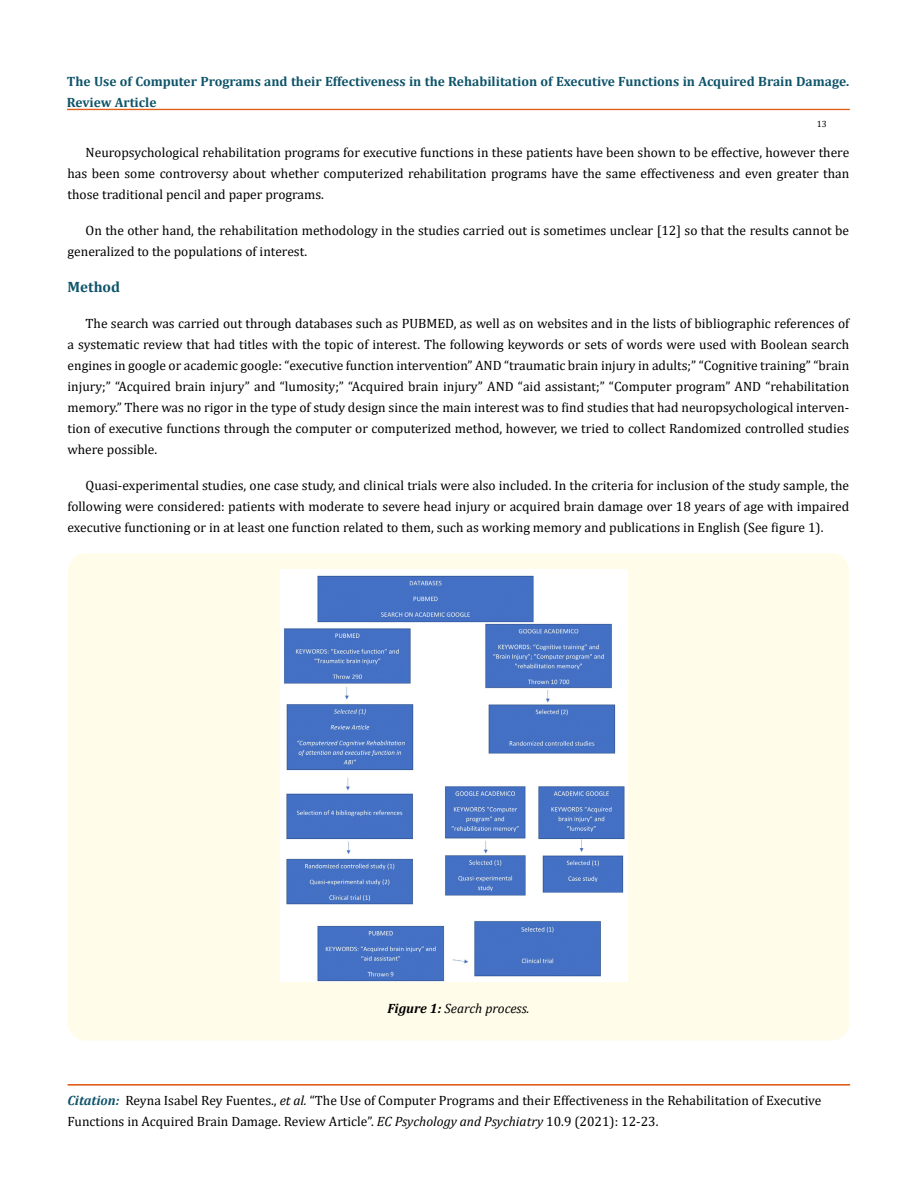
<style>
.page{position:relative;width:917px;height:1190px;background:#fff}
.page>*{position:absolute;margin:0;border:0;box-sizing:border-box;transform-origin:0 0}
.t1{font:700 15px "Cambria";color:#0e546a}
.t2{font:13.5px/21px "Cambria";color:#000;text-align:justify}
.t3{font:700 13.5px/21px "Cambria";color:#0e546a}
.t4{font:italic 13.5px "Cambria";color:#000}
.t5{font:9px "Cambria";color:#000}
.s1{font-weight:700}
.s2{font-weight:700;font-style:italic;color:#0e546a}
.s3{font-style:italic}
</style>
<div class="page">
<div style="left:67px;top:109px;width:782px;height:1px;border:1px solid #e05d1a"></div>
<div style="left:68px;top:1084px;width:781px;height:1px;border:1px solid #e05d1a"></div>
<div style="left:68px;top:553px;width:781px;height:487px;background:#fffde9;border-radius:18px"></div>
<img style="left:280px;top:569px;width:348px;height:412px">
<p class="t3" style="left:67px;top:71px;width:783px">The Use of Computer Programs and their Effectiveness in the Rehabilitation of Executive Functions in Acquired Brain Damage.<br>Review Article</p>
<p class="t5" style="left:816px;top:118px;width:11px">13</p>
<p class="t2" style="left:68px;top:142px;width:783px;text-indent:18px">Neuropsychological rehabilitation programs for executive functions in these patients have been shown to be effective, however there has been some controversy about whether computerized rehabilitation programs have the same effectiveness and even greater than those traditional pencil and paper programs.</p>
<p class="t2" style="left:68px;top:220px;width:783px;text-indent:18px">On the other hand, the rehabilitation methodology in the studies carried out is sometimes unclear [12] so that the results cannot be generalized to the populations of interest.</p>
<p class="t1" style="left:68px;top:276px;width:54px">Method</p>
<p class="t2" style="left:68px;top:313px;width:783px;text-indent:18px">The search was carried out through databases such as PUBMED, as well as on websites and in the lists of bibliographic references of a systematic review that had titles with the topic of interest. The following keywords or sets of words were used with Boolean search engines in google or academic google: “executive function intervention” AND “traumatic brain injury in adults;” “Cognitive training” “brain injury;” “Acquired brain injury” and “lumosity;” “Acquired brain injury” AND “aid assistant;” “Computer program” AND “rehabilitation memory.” There was no rigor in the type of study design since the main interest was to find studies that had neuropsychological interven&shy;tion of executive functions through the computer or computerized method, however, we tried to collect Randomized controlled studies where possible.</p>
<p class="t2" style="left:68px;top:475px;width:783px;text-indent:18px">Quasi-experimental studies, one case study, and clinical trials were also included. In the criteria for inclusion of the study sample, the following were considered: patients with moderate to severe head injury or acquired brain damage over 18 years of age with impaired executive functioning or in at least one function related to them, such as working memory and publications in English (See figure 1).</p>
<p class="t4" style="left:387px;top:998px;width:144px"><span class="s1">Figure 1:</span> Search process.</p>
<p class="t2" style="left:68px;top:1089px;width:755px"><span class="s2">Citation:</span> Reyna Isabel Rey Fuentes., <span class="s3">et al.</span> “The Use of Computer Programs and their Effectiveness in the Rehabilitation of Executive<br>Functions in Acquired Brain Damage. Review Article”. <span class="s3">EC Psychology and Psychiatry</span> 10.9 (2021): 12-23.</p>
</div>
